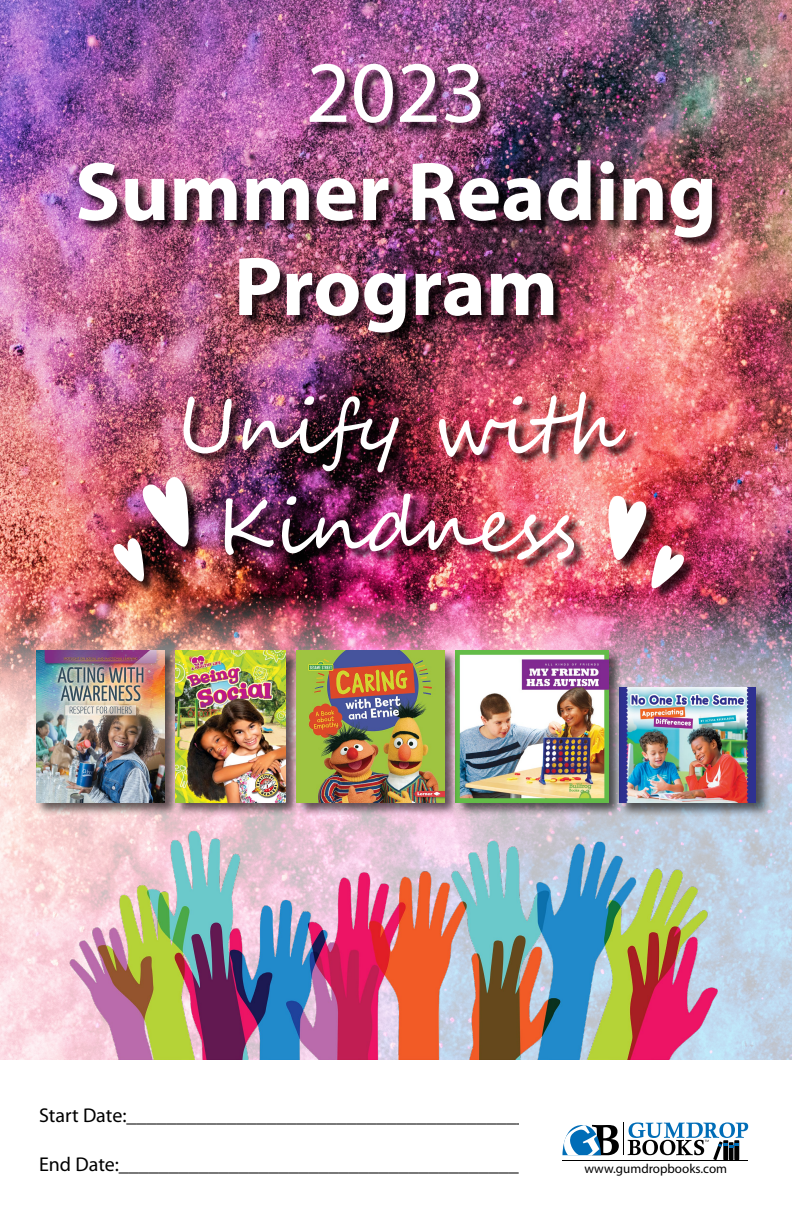
<style>
.page{position:relative;width:792px;height:1224px;background:#fff}
.page>*{position:absolute;margin:0;border:0;box-sizing:border-box;transform-origin:0 0}
.t1{font:88px "Myriad Pro";color:#fff}
.t2{font:700 84px "Myriad Pro";color:#fff}
.t3{font:75px "Segoe Script";color:#fff}
.t4{font:20px "Myriad Pro";color:#000}
.t5{font:13.1px "Myriad Pro";color:#000}
</style>
<div class="page">
<img style="left:0;top:0;width:792px;height:594px">
<img style="left:0;top:594px;width:792px;height:562px">
<div style="left:519px;top:1080px;width:19px;height:117px;background:#fff"></div>
<hr style="left:623px;top:1122px;width:1px;height:33px;background:#000">
<hr style="left:562px;top:1160px;width:186px;height:1px;background:#000">
<svg style="left:562px;top:1125px;width:57px;height:30px"></svg>
<svg style="left:628px;top:1122px;width:120px;height:38px"></svg>
<div style="left:80px;top:162px;width:645px;height:183px;background:#000;opacity:.75"></div>
<div style="left:311px;top:65px;width:182px;height:70px;background:#000;opacity:.75"></div>
<div style="left:185px;top:393px;width:453px;height:179px;background:#000;opacity:.75"></div>
<div style="left:618px;top:686px;width:153px;height:132px;background:#000;opacity:.6"></div>
<img style="left:622px;top:687px;width:134px;height:115px">
<div style="left:455px;top:649px;width:167px;height:168px;background:#000;opacity:.6"></div>
<img style="left:459px;top:650px;width:149px;height:152px">
<div style="left:35px;top:649px;width:144px;height:168px;background:#000;opacity:.6"></div>
<img style="left:36px;top:650px;width:128px;height:152px">
<div style="left:175px;top:649px;width:125px;height:168px;background:#000;opacity:.6"></div>
<img style="left:175px;top:650px;width:111px;height:152px">
<div style="left:296px;top:649px;width:163px;height:168px;background:#000;opacity:.6"></div>
<img style="left:297px;top:650px;width:148px;height:152px">
<img style="left:56px;top:824px;width:684px;height:236px">
<div style="left:653px;top:547px;width:43px;height:54px;background:#000;opacity:.75"></div>
<img style="left:608px;top:494px;width:77px;height:96px">
<div style="left:144px;top:479px;width:57px;height:80px;background:#000;opacity:.75"></div>
<div style="left:115px;top:540px;width:41px;height:54px;background:#000;opacity:.75"></div>
<img style="left:113px;top:474px;width:78px;height:109px">
<p class="t1" style="left:306px;top:44px;width:182px">2023</p>
<p class="t2" style="left:75px;top:145px;width:644px">Summer Reading</p>
<p class="t2" style="left:234px;top:240px;width:326px">Program</p>
<p class="t3" style="left:177px;top:366px;width:440px">Unify with</p>
<p class="t3" style="left:216px;top:466px;width:362px">Kindness</p>
<p class="t4" style="left:39px;top:1105px;width:489px">Start Date:________________________________________</p>
<p class="t4" style="left:39px;top:1154px;width:481px">End Date:________________________________________</p>
<p class="t5" style="left:584px;top:1161px;width:144px">www.gumdropbooks.com</p>
</div>
